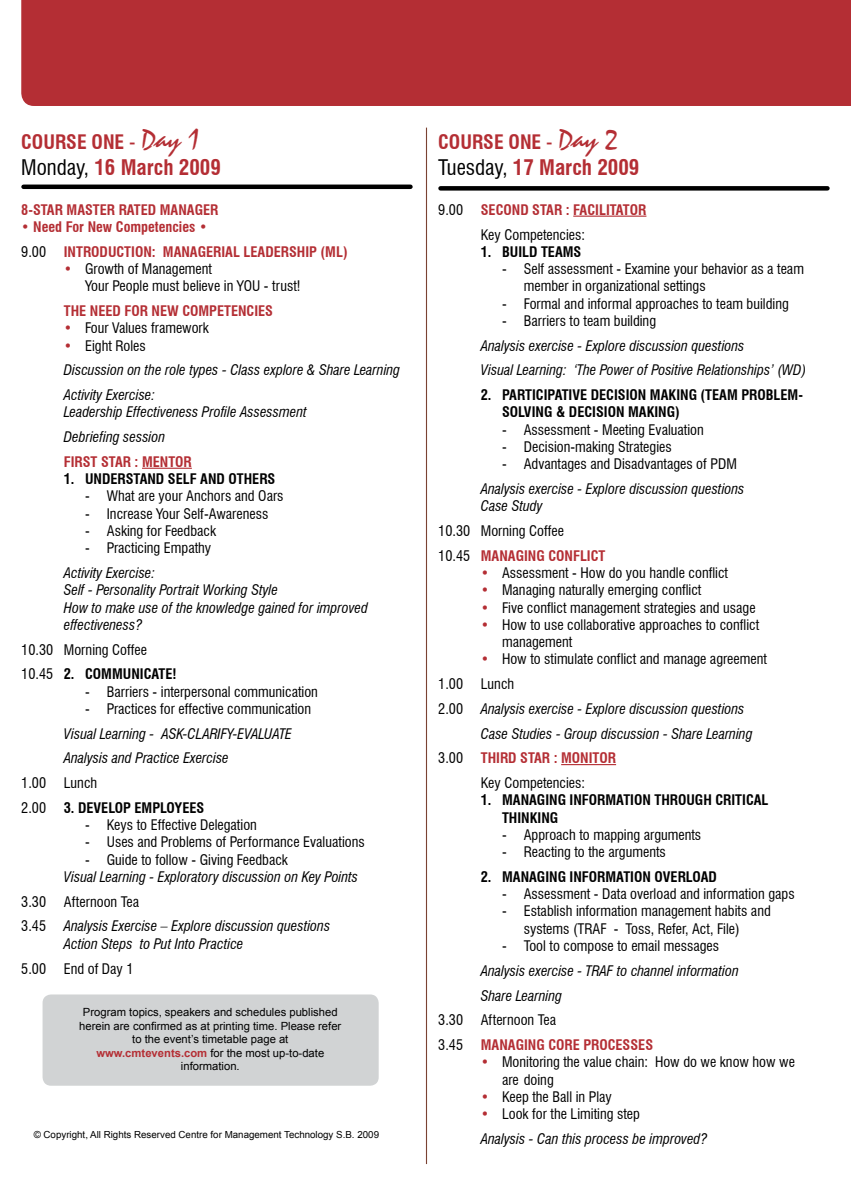
<style>
.page{position:relative;width:851px;height:1191px;background:#fff}
.page>*{position:absolute;margin:0;border:0;box-sizing:border-box;transform-origin:0 0}
.t1{font:700 condensed 21px "Swiss 721 BT";color:#b42e34}
.t2{font:700 condensed 19.5px "Swiss 721 BT";color:#b42e34}
.t3{font:condensed 14.25px/17.2px "Swiss 721 BT";color:#000}
.t4{font:italic condensed 14.25px/24.8px "Swiss 721 BT";color:#000}
.t5{font:700 condensed 14.25px/24.8px "Swiss 721 BT";color:#b42e34}
.t6{font:700 condensed 14.25px/17.2px "Swiss 721 BT";color:#000}
.t7{font:11.25px/13.5px "Arial";color:#000;text-align:center}
.t8{font:9.75px "Arial";color:#000}
.s1{font-weight:400}
.s2{font-family:"Staccato 222 BT";font-weight:400;font-stretch:normal;font-size:28.5px}
.s3{font-weight:400;color:#000}
.s4{color:#b42e34}
.s5{font-style:normal;color:#b42e34}
.s6{font-style:normal}
.s7{font-weight:700}
.s8{font-weight:700;color:#b42e34}
.s9{font-style:italic}
</style>
<div class="page">
<div style="left:21px;top:0;width:829px;height:106px;background:#b42e34"></div>
<div style="left:43px;top:994px;width:335px;height:91px;background:#d1d3d4;border-radius:9px"></div>
<hr style="left:142px;top:468px;width:50px;height:1px;background:#b42e34">
<hr style="left:573px;top:216px;width:73px;height:1px;background:#b42e34">
<hr style="left:561px;top:764px;width:55px;height:1px;background:#b42e34">
<div style="left:24px;top:184px;width:386px;height:5px;background:#000"></div>
<div style="left:440px;top:186px;width:387px;height:5px;background:#000"></div>
<h2 class="t2" style="left:21px;top:130px;width:179px">COURSE ONE <span class="s1">-</span> <span class="s2">Day 1</span></h2>
<h1 class="t1" style="left:21px;top:155px;width:201px"><span class="s3">Monday,</span> 16 March 2009</h1>
<p class="t5" style="left:21px;top:197px;width:198px">8-STAR MASTER RATED MANAGER</p>
<p class="t5" style="left:21px;top:214px;width:328px">• Need For New Competencies •<br><span class="s3">9.00</span> INTRODUCTION: MANAGERIAL LEADERSHIP (ML)</p>
<p class="t3" style="left:85px;top:260px;width:217px;text-indent:-21px"><span class="s4">•</span> Growth of Management<br>Your People must believe in YOU - trust!</p>
<p class="t5" style="left:64px;top:298px;width:211px">THE NEED FOR NEW COMPETENCIES</p>
<p class="t3" style="left:64px;top:319px;width:146px"><span class="s4">•</span> Four Values framework</p>
<p class="t4" style="left:64px;top:333px;width:338px"><span class="s5">•</span> <span class="s6">Eight Roles<br></span>Discussion on the role types - Class explore &amp; Share Learning<br>Activity Exercise:</p>
<p class="t4" style="left:64px;top:400px;width:244px">Leadership Effectiveness Profile Assessment<br>Debriefing session</p>
<p class="t5" style="left:64px;top:449px;width:129px">FIRST STAR : MENTOR</p>
<p class="t6" style="left:64px;top:470px;width:213px">1. UNDERSTAND SELF AND OTHERS</p>
<p class="t3" style="left:85px;top:487px;width:200px">- What are your Anchors and Oars</p>
<p class="t3" style="left:85px;top:505px;width:185px">- Increase Your Self-Awareness</p>
<p class="t3" style="left:85px;top:522px;width:133px">- Asking for Feedback</p>
<p class="t3" style="left:85px;top:539px;width:128px">- Practicing Empathy</p>
<p class="t4" style="left:64px;top:564px;width:305px;line-height:17.2px">Activity Exercise:<br>Self - Personality Portrait Working Style<br>How to make use of the knowledge gained for improved effectiveness?</p>
<p class="t3" style="left:21px;top:637px;width:157px;line-height:24.8px">10.30 Morning Coffee<br>10.45 <span class="s7">2. COMMUNICATE!</span></p>
<p class="t3" style="left:85px;top:683px;width:234px">- Barriers - interpersonal communication</p>
<p class="t3" style="left:85px;top:700px;width:227px">- Practices for effective communication</p>
<p class="t4" style="left:64px;top:721px;width:230px">Visual Learning - ASK-CLARIFY-EVALUATE<br>Analysis and Practice Exercise</p>
<p class="t6" style="left:21px;top:770px;width:184px;line-height:24.8px"><span class="s1">1.00 Lunch<br>2.00</span> 3. DEVELOP EMPLOYEES</p>
<p class="t3" style="left:85px;top:816px;width:173px">- Keys to Effective Delegation</p>
<p class="t3" style="left:85px;top:833px;width:281px">- Uses and Problems of Performance Evaluations</p>
<p class="t3" style="left:85px;top:851px;width:204px">- Guide to follow - Giving Feedback</p>
<p class="t4" style="left:64px;top:864px;width:296px">Visual Learning - Exploratory discussion on Key Points</p>
<p class="t4" style="left:21px;top:889px;width:310px"><span class="s6">3.30 Afternoon Tea<br>3.45</span> Analysis Exercise – Explore discussion questions</p>
<p class="t4" style="left:64px;top:931px;width:181px">Action Steps to Put Into Practice</p>
<p class="t3" style="left:21px;top:959px;width:114px">5.00 End of Day 1</p>
<p class="t7" style="left:79px;top:1005px;width:263px">Program topics, speakers and schedules published herein are confirmed as at printing time. Please refer to the event’s timetable page at <span class="s8">www.cmtevents.com</span> for the most up-to-date information.</p>
<p class="t8" style="left:34px;top:1127px;width:347px">© Copyright, All Rights Reserved Centre for Management Technology S.B. 2009</p>
<h2 class="t2" style="left:438px;top:130px;width:181px">COURSE ONE <span class="s1">-</span> <span class="s2">Day 2</span></h2>
<h1 class="t1" style="left:438px;top:155px;width:203px"><span class="s3">Tuesday,</span> 17 March 2009</h1>
<p class="t5" style="left:480px;top:197px;width:167px;text-indent:-43px"><span class="s3">9.00</span> SECOND STAR : FACILITATOR<br><span class="s3">Key Competencies:</span></p>
<p class="t6" style="left:480px;top:243px;width:102px">1. BUILD TEAMS</p>
<p class="t3" style="left:523px;top:260px;width:281px;text-indent:-22px">- Self assessment - Examine your behavior as a team member in organizational settings</p>
<p class="t3" style="left:502px;top:295px;width:288px">- Formal and informal approaches to team building</p>
<p class="t3" style="left:502px;top:312px;width:155px">- Barriers to team building</p>
<p class="t4" style="left:480px;top:333px;width:327px">Analysis exercise - Explore discussion questions<br>Visual Learning: ‘The Power of Positive Relationships’ (WD)</p>
<p class="t6" style="left:502px;top:386px;width:302px;text-indent:-21px">2. PARTICIPATIVE DECISION MAKING (TEAM PROBLEM-<br>SOLVING &amp; DECISION MAKING)</p>
<p class="t3" style="left:502px;top:421px;width:203px">- Assessment - Meeting Evaluation</p>
<p class="t3" style="left:502px;top:438px;width:171px">- Decision-making Strategies</p>
<p class="t3" style="left:502px;top:455px;width:236px">- Advantages and Disadvantages of PDM</p>
<p class="t4" style="left:480px;top:480px;width:265px;line-height:17.2px">Analysis exercise - Explore discussion questions<br>Case Study</p>
<p class="t3" style="left:438px;top:518px;width:169px;line-height:24.8px">10.30 Morning Coffee<br>10.45 <span class="s8">MANAGING CONFLICT</span></p>
<p class="t3" style="left:480px;top:564px;width:249px"><span class="s4">•</span> Assessment - How do you handle conflict</p>
<p class="t3" style="left:480px;top:581px;width:222px"><span class="s4">•</span> Managing naturally emerging conflict</p>
<p class="t3" style="left:480px;top:598px;width:276px"><span class="s4">•</span> Five conflict management strategies and usage</p>
<p class="t3" style="left:502px;top:616px;width:259px;text-indent:-21px"><span class="s4">•</span> How to use collaborative approaches to conflict management</p>
<p class="t3" style="left:438px;top:646px;width:330px;line-height:24.8px;text-indent:43px"><span class="s4">•</span> How to stimulate conflict and manage agreement<br>1.00 Lunch<br>2.00 <span class="s9">Analysis exercise - Explore discussion questions</span></p>
<p class="t4" style="left:480px;top:721px;width:273px">Case Studies - Group discussion - Share Learning</p>
<p class="t5" style="left:438px;top:746px;width:179px"><span class="s3">3.00</span> THIRD STAR : MONITOR</p>
<p class="t3" style="left:480px;top:774px;width:106px">Key Competencies:</p>
<p class="t6" style="left:502px;top:791px;width:268px;text-indent:-21px">1. MANAGING INFORMATION THROUGH CRITICAL<br>THINKING</p>
<p class="t3" style="left:502px;top:826px;width:201px">- Approach to mapping arguments</p>
<p class="t3" style="left:502px;top:843px;width:165px">- Reacting to the arguments</p>
<p class="t6" style="left:480px;top:868px;width:237px">2. MANAGING INFORMATION OVERLOAD</p>
<p class="t3" style="left:502px;top:885px;width:294px">- Assessment - Data overload and information gaps</p>
<p class="t3" style="left:523px;top:902px;width:248px;text-indent:-22px">- Establish information management habits and systems (TRAF - Toss, Refer, Act, File)</p>
<p class="t3" style="left:502px;top:937px;width:218px">- Tool to compose to email messages</p>
<p class="t4" style="left:480px;top:958px;width:259px">Analysis exercise - TRAF to channel information<br>Share Learning</p>
<p class="t5" style="left:438px;top:1007px;width:216px"><span class="s3">3.30 Afternoon Tea<br>3.45</span> MANAGING CORE PROCESSES</p>
<p class="t3" style="left:502px;top:1053px;width:294px;text-indent:-21px"><span class="s4">•</span> Monitoring the value chain: How do we know how we are doing</p>
<p class="t3" style="left:480px;top:1088px;width:132px"><span class="s4">•</span> Keep the Ball in Play</p>
<p class="t4" style="left:480px;top:1101px;width:228px"><span class="s5">•</span> <span class="s6">Look for the Limiting step<br></span>Analysis - Can this process be improved?</p>
</div>
